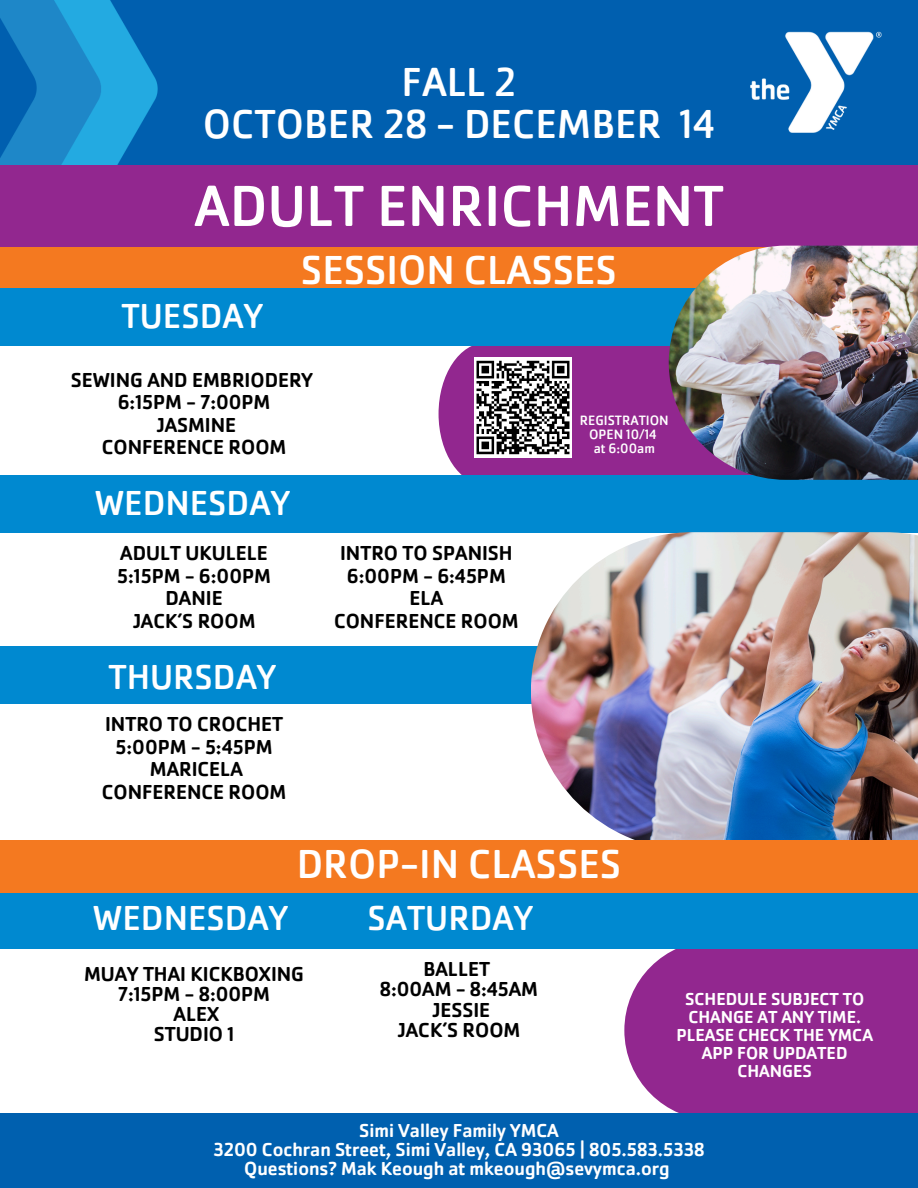
<style>
.page{position:relative;width:918px;height:1188px;background:#fff}
.page>*{position:absolute;margin:0;border:0;box-sizing:border-box;transform-origin:0 0}
.t1{font:60px "Cachet Pro";color:#fff}
.t2{font:42px/41.7px "Cachet Pro";color:#fff;text-align:center}
.t3{font:36px "Cachet Pro";color:#fff}
.t4{font:500 21px/22.5px "Cachet Pro";color:#000;text-align:center}
.t5{font:500 19.5px/19.2px "Cachet Pro";color:#fff;text-align:center}
.t6{font:500 18px/18px "Cachet Pro";color:#fff;text-align:center}
.t7{font:14.1px "Cachet Pro";color:#fff}
</style>
<div class="page">
<div style="left:0;top:646px;width:918px;height:57px;background:#0089d0"></div>
<div style="left:0;top:241px;width:918px;height:55px;background:#f47920"></div>
<div style="left:439px;top:346px;width:230px;height:129px;background:#92278f"></div>
<div style="left:0;top:289px;width:918px;height:57px;background:#0089d0"></div>
<div style="left:0;top:475px;width:918px;height:57px;background:#0089d0"></div>
<img style="left:531px;top:532px;width:387px;height:308px">
<div style="left:0;top:145px;width:918px;height:102px;background:#92278f"></div>
<img style="left:0;top:0;width:918px;height:164px">
<div style="left:624px;top:948px;width:294px;height:165px;background:#92278f"></div>
<div style="left:0;top:891px;width:918px;height:57px;background:#0089d0"></div>
<div style="left:0;top:840px;width:918px;height:53px;background:#f47920"></div>
<div style="left:0;top:1113px;width:918px;height:75px;background:#0060af"></div>
<img style="left:669px;top:246px;width:249px;height:234px">
<img style="left:474px;top:357px;width:98px;height:101px">
<h3 class="t2" style="left:203px;top:61px;width:513px">FALL 2<br>OCTOBER 28 - DECEMBER 14</h3>
<p class="t1" style="left:194px;top:168px;width:531px">ADULT ENRICHMENT</p>
<h4 class="t3" style="left:122px;top:293px;width:143px">TUESDAY</h4>
<h2 class="t2" style="left:301px;top:249px;width:318px">SESSION CLASSES</h2>
<p class="t4" style="left:71px;top:368px;width:244px">SEWING AND EMBRIODERY<br>6:15PM - 7:00PM<br>JASMINE<br>CONFERENCE ROOM</p>
<p class="t3" style="left:95px;top:480px;width:197px">WEDNESDAY</p>
<h4 class="t4" style="left:117px;top:542px;width:155px">ADULT UKULELE<br>5:15PM - 6:00PM<br>DANIE<br>JACK’S ROOM</h4>
<h3 class="t3" style="left:108px;top:654px;width:169px">THURSDAY</h3>
<p class="t4" style="left:102px;top:713px;width:186px">INTRO TO CROCHET<br>5:00PM - 5:45PM<br>MARICELA<br>CONFERENCE ROOM</p>
<h5 class="t4" style="left:334px;top:542px;width:186px">INTRO TO SPANISH<br>6:00PM - 6:45PM<br>ELA<br>CONFERENCE ROOM</h5>
<h4 class="t7" style="left:580px;top:412px;width:90px">REGISTRATION</h4>
<h2 class="t7" style="left:589px;top:426px;width:69px">OPEN 10/14</h2>
<h3 class="t7" style="left:594px;top:440px;width:63px">at 6:00am</h3>
<h3 class="t2" style="left:297px;top:843px;width:326px">DROP-IN CLASSES</h3>
<h4 class="t3" style="left:93px;top:895px;width:197px">WEDNESDAY</h4>
<h3 class="t3" style="left:367px;top:895px;width:167px">SATURDAY</h3>
<h6 class="t4" style="left:84px;top:963px;width:222px;line-height:20.2px">MUAY THAI KICKBOXING<br>7:15PM - 8:00PM<br>ALEX<br>STUDIO 1</h6>
<p class="t4" style="left:380px;top:959px;width:160px;line-height:20.2px">BALLET<br>8:00AM - 8:45AM<br>JESSIE<br>JACK’S ROOM</p>
<h4 class="t6" style="left:676px;top:990px;width:198px">SCHEDULE SUBJECT TO<br>CHANGE AT ANY TIME.<br>PLEASE CHECK THE YMCA<br>APP FOR UPDATED<br>CHANGES</h4>
<h4 class="t5" style="left:213px;top:1121px;width:492px">Simi Valley Family YMCA<br>3200 Cochran Street, Simi Valley, CA 93065 | 805.583.5338<br>Questions? Mak Keough at mkeough@sevymca.org</h4>
</div>
